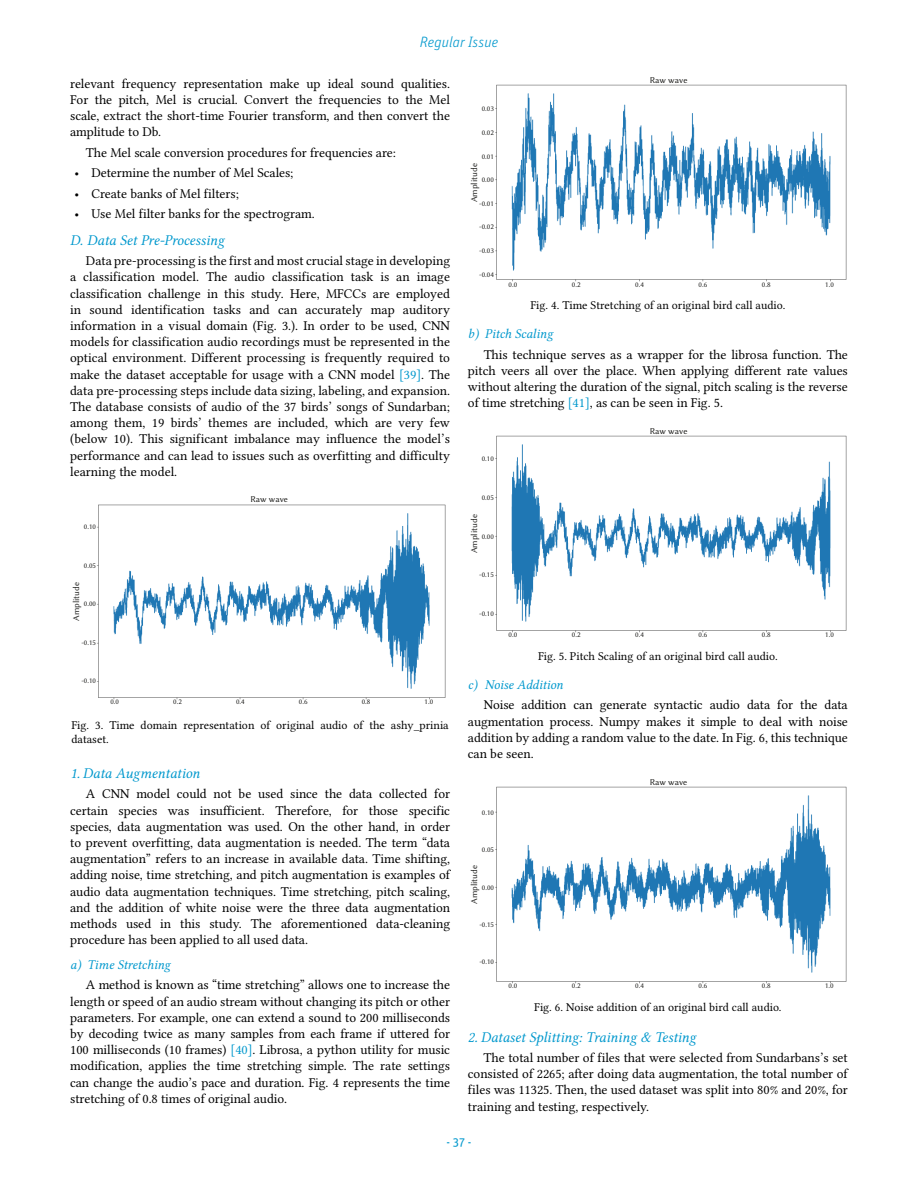
<style>
.page{position:relative;width:918px;height:1188px;background:#fff}
.page>*{position:absolute;margin:0;border:0;box-sizing:border-box;transform-origin:0 0}
.t1{font:italic 15px "Libertinus Serif";letter-spacing:-.005em;color:#0098cd}
.t2{font:italic 300 15px "Unit OT";color:#0098cd}
.t3{font:13.5px/16.2px "Libertinus Serif";letter-spacing:.055em;color:#000;text-align:justify}
.t4{font:italic 13.5px "Libertinus Serif";letter-spacing:-.005em;color:#0098cd}
.t5{font:12px "Libertinus Serif";color:#000}
.t6{font:12px/14.4px "Libertinus Serif";letter-spacing:.06em;color:#000}
.t7{font:12px "Unit OT";color:#0098cd}
.t8{font:9px "Libertinus Sans";color:#1d1d1b}
.t9{font:7.5px "Libertinus Sans";color:#1d1d1b}
.s1{color:#0098cd}
</style>
<div class="page">
<img style="left:97px;top:504px;width:349px;height:196px">
<img style="left:495px;top:84px;width:352px;height:198px">
<img style="left:495px;top:435px;width:352px;height:198px">
<img style="left:495px;top:786px;width:352px;height:198px">
<p class="t2" style="left:420px;top:33px;width:80px">Regular Issue</p>
<p class="t3" style="left:70px;top:75px;width:381px">relevant frequency representation make up ideal sound qualities.<br>For the pitch, Mel is crucial. Convert the frequencies to the Mel scale, extract the short-time Fourier transform, and then convert the amplitude to Db.</p>
<p class="t3" style="left:86px;top:144px;width:312px">The Mel scale conversion procedures for frequencies are:</p>
<p class="t3" style="left:74px;top:165px;width:221px">• Determine the number of Mel Scales;</p>
<p class="t3" style="left:74px;top:185px;width:166px">• Create banks of Mel filters;</p>
<p class="t3" style="left:74px;top:206px;width:242px">• Use Mel filter banks for the spectrogram.</p>
<p class="t1" style="left:70px;top:231px;width:156px">D. Data Set Pre-Processing</p>
<p class="t3" style="left:70px;top:252px;width:381px;text-indent:16px">Data pre-processing is the first and most crucial stage in developing a classification model. The audio classification task is an image classification challenge in this study. Here, MFCCs are employed in sound identification tasks and can accurately map auditory information in a visual domain (Fig. 3.). In order to be used, CNN models for classification audio recordings must be represented in the optical environment. Different processing is frequently required to make the dataset acceptable for usage with a CNN model <span class="s1">[39]</span>. The data pre-processing steps include data sizing, labeling, and expansion.<br>The database consists of audio of the 37 birds’ songs of Sundarban; among them, 19 birds’ themes are included, which are very few (below 10). This significant imbalance may influence the model’s performance and can lead to issues such as overfitting and difficulty learning the model.</p>
<p class="t8" style="left:250px;top:494px;width:39px">Raw wave</p>
<p class="t9" style="left:84px;top:523px;width:14px">0.10</p>
<p class="t9" style="left:84px;top:561px;width:14px">0.05</p>
<p class="t9" style="left:84px;top:600px;width:14px">0.00</p>
<p class="t9" style="left:81px;top:638px;width:16px">-0.15</p>
<p class="t9" style="left:81px;top:677px;width:16px">-0.10</p>
<p class="t8" style="left:71px;top:621px;width:40px;rotate:-90deg">Amplitude</p>
<p class="t9" style="left:110px;top:698px;width:10px">0.0</p>
<p class="t9" style="left:173px;top:698px;width:10px">0.2</p>
<p class="t9" style="left:236px;top:698px;width:10px">0.4</p>
<p class="t9" style="left:299px;top:698px;width:10px">0.6</p>
<p class="t9" style="left:362px;top:698px;width:10px">0.8</p>
<p class="t9" style="left:425px;top:698px;width:10px">1.0</p>
<p class="t6" style="left:71px;top:717px;width:379px">Fig. 3. Time domain representation of original audio of the ashy_prinia dataset.</p>
<p class="t1" style="left:70px;top:764px;width:131px">1. Data Augmentation</p>
<p class="t3" style="left:70px;top:786px;width:383px;text-indent:16px">A CNN model could not be used since the data collected for certain species was insufficient. Therefore, for those specific species, data augmentation was used. On the other hand, in order to prevent overfitting, data augmentation is needed. The term “data augmentation” refers to an increase in available data. Time shifting, adding noise, time stretching, and pitch augmentation is examples of audio data augmentation techniques. Time stretching, pitch scaling, and the addition of white noise were the three data augmentation methods used in this study. The aforementioned data-cleaning procedure has been applied to all used data.</p>
<p class="t4" style="left:70px;top:956px;width:102px">a) Time Stretching</p>
<p class="t3" style="left:70px;top:977px;width:381px;text-indent:16px">A method is known as “time stretching” allows one to increase the length or speed of an audio stream without changing its pitch or other parameters. For example, one can extend a sound to 200 milliseconds by decoding twice as many samples from each frame if uttered for 100 milliseconds (10 frames) <span class="s1">[40]</span>. Librosa, a python utility for music modification, applies the time stretching simple. The rate settings can change the audio’s pace and duration. Fig. 4 represents the time stretching of 0.8 times of original audio.</p>
<p class="t9" style="left:482px;top:105px;width:14px">0.03</p>
<p class="t9" style="left:482px;top:128px;width:14px">0.02</p>
<p class="t9" style="left:482px;top:152px;width:14px">0.01</p>
<p class="t8" style="left:469px;top:202px;width:41px;rotate:-90deg">Amplitude</p>
<p class="t9" style="left:482px;top:175px;width:14px">0.00</p>
<p class="t9" style="left:479px;top:199px;width:16px">-0.01</p>
<p class="t9" style="left:479px;top:223px;width:16px">-0.02</p>
<p class="t9" style="left:479px;top:247px;width:16px">-0.03</p>
<p class="t9" style="left:479px;top:270px;width:16px">-0.04</p>
<p class="t8" style="left:650px;top:75px;width:39px">Raw wave</p>
<p class="t9" style="left:509px;top:280px;width:10px">0.0</p>
<p class="t9" style="left:572px;top:280px;width:10px">0.2</p>
<p class="t9" style="left:635px;top:280px;width:10px">0.4</p>
<p class="t9" style="left:699px;top:280px;width:10px">0.6</p>
<p class="t9" style="left:762px;top:280px;width:10px">0.8</p>
<p class="t9" style="left:825px;top:280px;width:10px">1.0</p>
<p class="t5" style="left:530px;top:298px;width:256px">Fig. 4. Time Stretching of an original bird call audio.</p>
<p class="t4" style="left:468px;top:326px;width:87px">b) Pitch Scaling</p>
<p class="t3" style="left:468px;top:346px;width:381px;text-indent:16px">This technique serves as a wrapper for the librosa function. The pitch veers all over the place. When applying different rate values without altering the duration of the signal, pitch scaling is the reverse of time stretching <span class="s1">[41]</span>, as can be seen in Fig. 5.</p>
<p class="t8" style="left:650px;top:426px;width:39px">Raw wave</p>
<p class="t9" style="left:482px;top:454px;width:14px">0.10</p>
<p class="t9" style="left:482px;top:493px;width:14px">0.05</p>
<p class="t9" style="left:482px;top:532px;width:14px">0.00</p>
<p class="t9" style="left:479px;top:571px;width:16px">-0.15</p>
<p class="t9" style="left:479px;top:609px;width:16px">-0.10</p>
<p class="t8" style="left:469px;top:553px;width:41px;rotate:-90deg">Amplitude</p>
<p class="t9" style="left:509px;top:631px;width:10px">0.0</p>
<p class="t9" style="left:572px;top:631px;width:10px">0.2</p>
<p class="t9" style="left:635px;top:631px;width:10px">0.4</p>
<p class="t9" style="left:699px;top:631px;width:10px">0.6</p>
<p class="t9" style="left:762px;top:631px;width:10px">0.8</p>
<p class="t9" style="left:825px;top:631px;width:10px">1.0</p>
<p class="t5" style="left:538px;top:649px;width:241px">Fig. 5. Pitch Scaling of an original bird call audio.</p>
<p class="t4" style="left:468px;top:676px;width:97px">c) Noise Addition</p>
<p class="t3" style="left:468px;top:697px;width:381px;text-indent:16px">Noise addition can generate syntactic audio data for the data augmentation process. Numpy makes it simple to deal with noise addition by adding a random value to the date. In Fig. 6, this technique can be seen.</p>
<p class="t8" style="left:650px;top:777px;width:39px">Raw wave</p>
<p class="t9" style="left:482px;top:808px;width:14px">0.10</p>
<p class="t9" style="left:482px;top:845px;width:14px">0.05</p>
<p class="t9" style="left:482px;top:883px;width:14px">0.00</p>
<p class="t9" style="left:479px;top:920px;width:16px">-0.15</p>
<p class="t9" style="left:479px;top:958px;width:16px">-0.10</p>
<p class="t8" style="left:469px;top:904px;width:41px;rotate:-90deg">Amplitude</p>
<p class="t9" style="left:509px;top:981px;width:10px">0.0</p>
<p class="t9" style="left:572px;top:981px;width:10px">0.2</p>
<p class="t9" style="left:635px;top:981px;width:10px">0.4</p>
<p class="t9" style="left:699px;top:981px;width:10px">0.6</p>
<p class="t9" style="left:762px;top:981px;width:10px">0.8</p>
<p class="t9" style="left:825px;top:981px;width:10px">1.0</p>
<p class="t5" style="left:534px;top:1000px;width:249px">Fig. 6. Noise addition of an original bird call audio.</p>
<p class="t1" style="left:468px;top:1028px;width:230px">2. Dataset Splitting: Training &amp; Testing</p>
<p class="t3" style="left:468px;top:1049px;width:383px;text-indent:16px">The total number of files that were selected from Sundarbans’s set consisted of 2265; after doing data augmentation, the total number of files was 11325. Then, the used dataset was split into 80% and 20%, for training and testing, respectively.</p>
<p class="t7" style="left:446px;top:1135px;width:27px">- 37 -</p>
</div>
